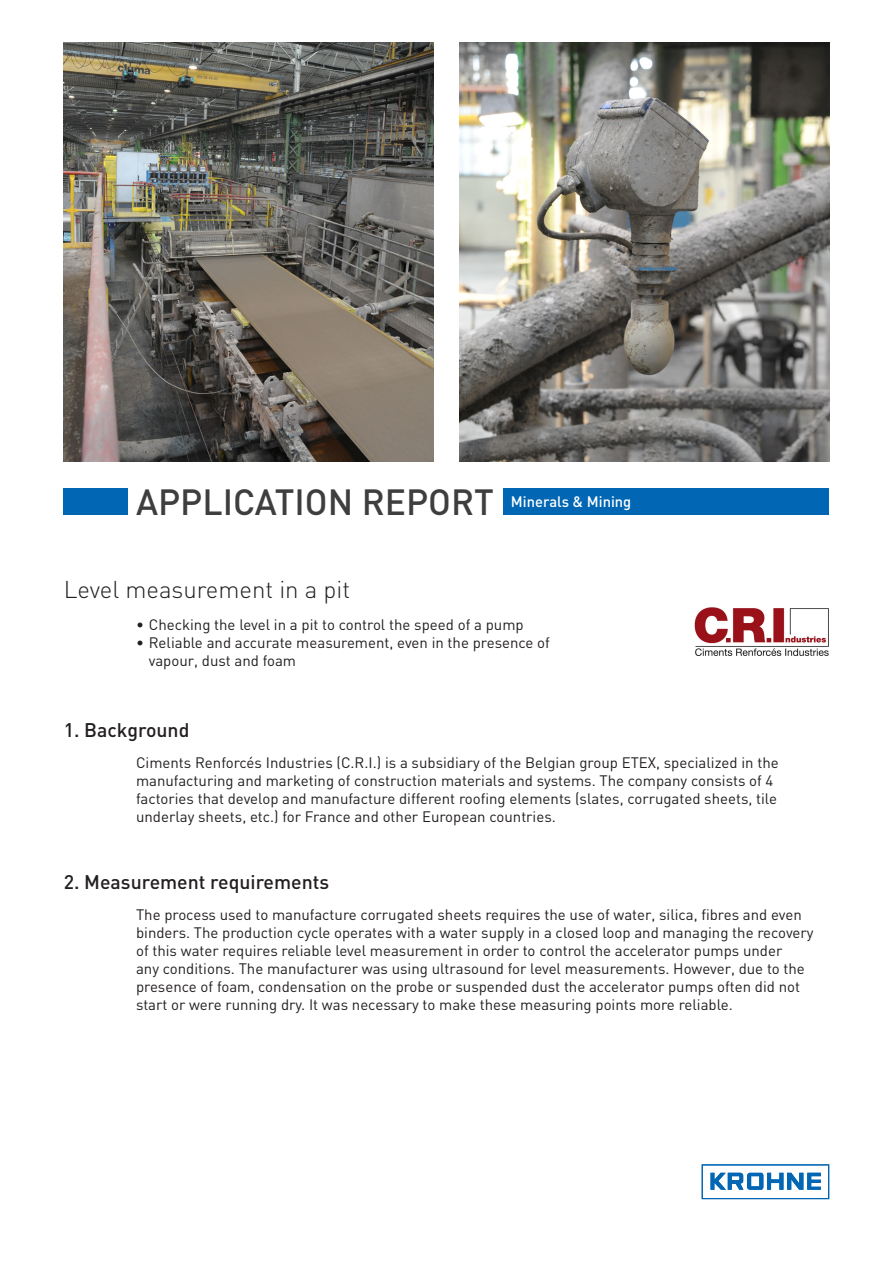
<style>
.page{position:relative;width:893px;height:1263px;background:#fff}
.page>*{position:absolute;margin:0;border:0;box-sizing:border-box;transform-origin:0 0}
.t1{font:500 36px "DIN";color:#3e3e3f}
.t2{font:300 24px "DIN";color:#231f20}
.Title_in_section{font:500 19.5px "DIN";color:#231f20}
.paragraph{font:15px/18px "DIN";color:#231f20}
.t3{font:500 15px "DIN";color:#fff}
</style>
<div class="page">
<svg style="left:702px;top:1164px;width:128px;height:36px"></svg>
<div style="left:64px;top:488px;width:765px;height:26px;background:#0166b3"></div>
<div style="left:128px;top:484px;width:374px;height:48px;background:#fff"></div>
<img style="left:459px;top:42px;width:370px;height:419px">
<img style="left:64px;top:42px;width:370px;height:419px">
<img style="left:694px;top:607px;width:135px;height:49px">
<p class="t1" style="left:136px;top:478px;width:359px">APPLICATION REPORT</p>
<p class="t3" style="left:511px;top:492px;width:122px">Minerals &amp; Mining</p>
<p class="t2" style="left:64px;top:574px;width:288px">Level measurement in a pit</p>
<p class="paragraph" style="left:136px;top:615px;width:389px">• Checking the level in a pit to control the speed of a pump</p>
<p class="paragraph" style="left:149px;top:633px;width:403px;text-indent:-13px">• Reliable and accurate measurement, even in the presence of vapour, dust and foam</p>
<p class="Title_in_section" style="left:64px;top:717px;width:127px">1. Background</p>
<p class="paragraph" style="left:136px;top:753px;width:644px">Ciments Renforcés Industries (C.R.I.) is a subsidiary of the Belgian group ETEX, specialized in the manufacturing and marketing of construction materials and systems. The company consists of 4 factories that develop and manufacture different roofing elements (slates, corrugated sheets, tile underlay sheets, etc.) for France and other European countries.</p>
<p class="Title_in_section" style="left:64px;top:869px;width:267px">2. Measurement requirements</p>
<p class="paragraph" style="left:136px;top:905px;width:679px">The process used to manufacture corrugated sheets requires the use of water, silica, fibres and even binders. The production cycle operates with a water supply in a closed loop and managing the recovery of this water requires reliable level measurement in order to control the accelerator pumps under<br>any conditions. The manufacturer was using ultrasound for level measurements. However, due to the presence of foam, condensation on the probe or suspended dust the accelerator pumps often did not start or were running dry. It was necessary to make these measuring points more reliable.</p>
</div>
